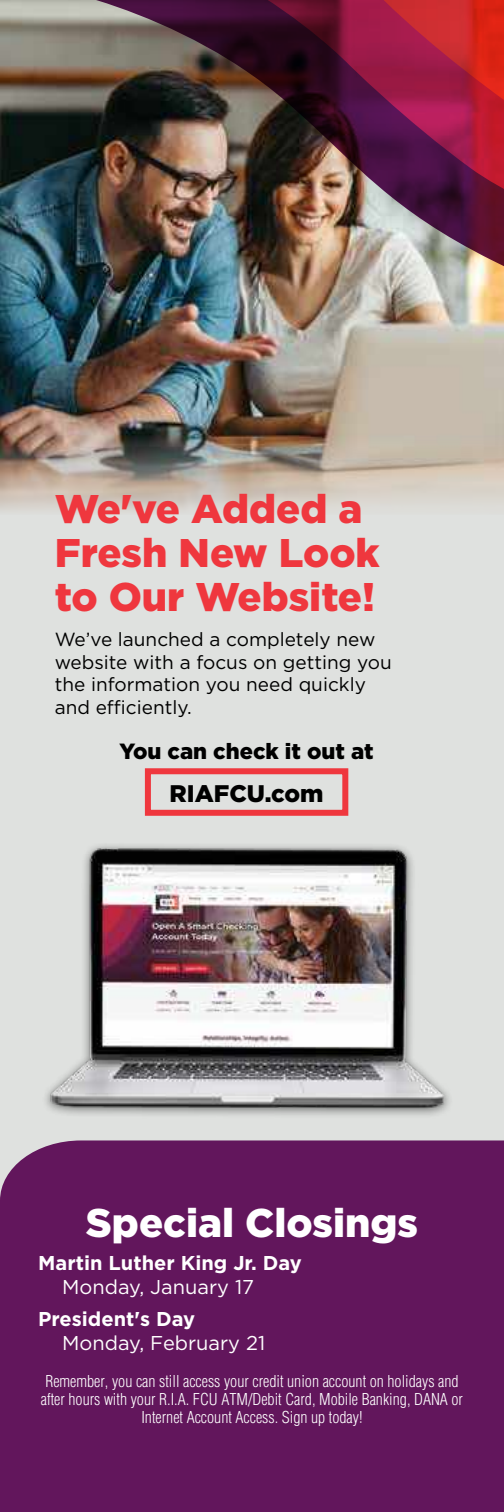
<style>
.page{position:relative;width:504px;height:1512px;background:#fff}
.page>*{position:absolute;margin:0;border:0;box-sizing:border-box;transform-origin:0 0}
.t1{font:900 40px/44px "Gotham";color:#ef373e}
.t2{font:900 40px "Gotham";color:#fff}
.t3{font:900 24px "Gotham";color:#000}
.t4{font:900 22px "Gotham";color:#000}
.t5{font:700 20px "Gotham";color:#fff}
.t6{font:20px "Gotham";color:#fff}
.t7{font:19px/22.8px "Gotham";color:#000}
.t8{font:300 condensed 16px/18px "Helvetica";color:#fff;text-align:center}
</style>
<div class="page">
<div style="left:0;top:0;width:504px;height:1448px;background:#dfe1df"></div>
<div style="left:0;top:1140px;width:504px;height:372px;background:#62165c"></div>
<img style="left:0;top:0;width:504px;height:511px">
<div style="left:145px;top:768px;width:203px;height:48px;border:6px solid #ef373e"></div>
<img style="left:21px;top:0;width:483px;height:276px">
<svg style="left:365px;top:0;width:139px;height:117px;background:#b21f39"></svg>
<img style="left:45px;top:845px;width:404px;height:270px">
<h1 class="t1" style="left:55px;top:486px;width:326px">We've Added a<br>Fresh New Look to Our Website!</h1>
<p class="t7" style="left:55px;top:627px;width:339px">We’ve launched a completely new website with a focus on getting you the information you need quickly and efficiently.</p>
<h3 class="t4" style="left:120px;top:736px;width:256px">You can check it out at</h3>
<h2 class="t3" style="left:170px;top:777px;width:155px">RIAFCU.com</h2>
<h1 class="t2" style="left:86px;top:1196px;width:334px">Special Closings</h1>
<p class="t5" style="left:38px;top:1250px;width:265px">Martin Luther King Jr. Day</p>
<p class="t6" style="left:62px;top:1274px;width:193px">Monday, January 17</p>
<p class="t5" style="left:38px;top:1305px;width:159px">President's Day</p>
<p class="t6" style="left:62px;top:1330px;width:205px">Monday, February 21</p>
<p class="t8" style="left:41px;top:1372px;width:424px">Remember, you can still access your credit union account on holidays and after hours with your R.I.A. FCU ATM/Debit Card, Mobile Banking, DANA or<br>Internet Account Access. Sign up today!</p>
</div>
